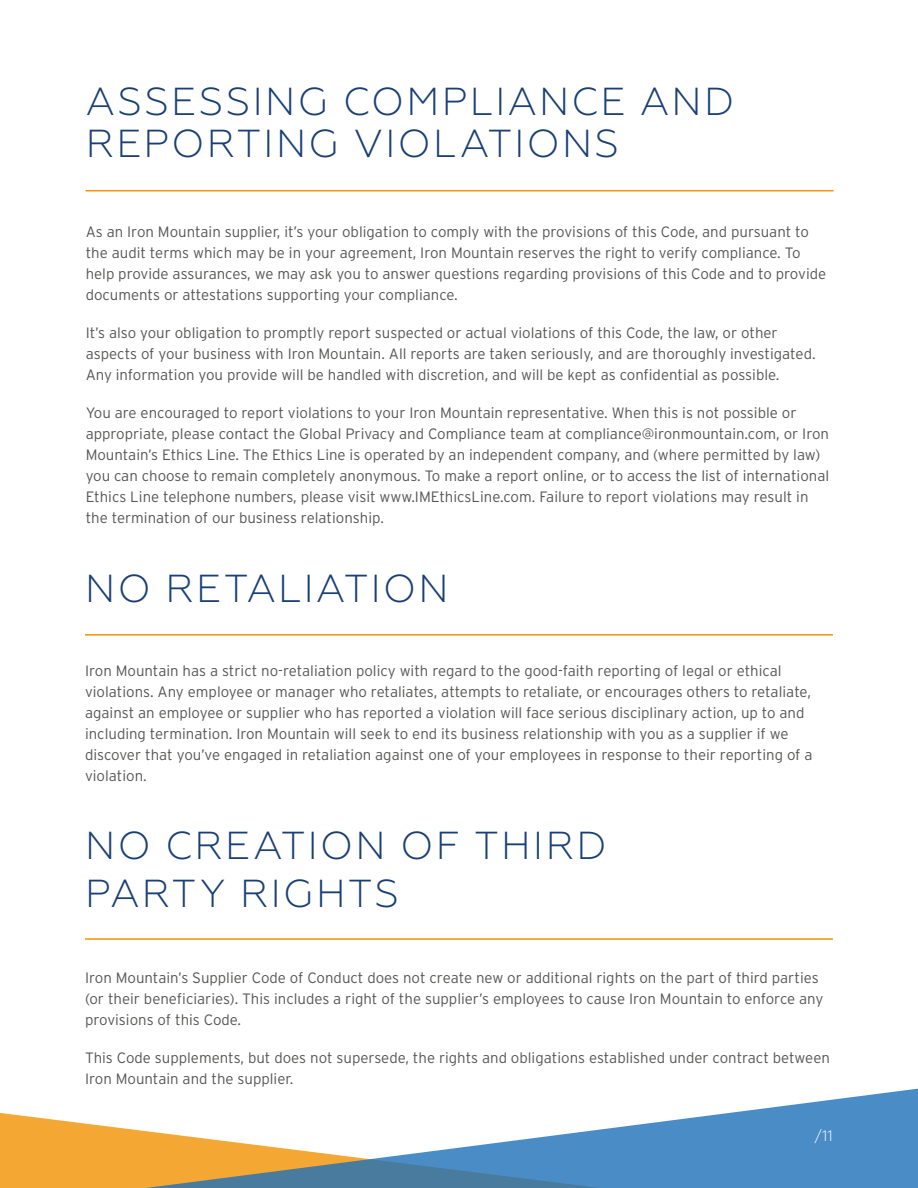
<style>
.page{position:relative;width:918px;height:1188px;background:#fff}
.page>*{position:absolute;margin:0;border:0;box-sizing:border-box;transform-origin:0 0}
.t1{font:300 39px/42px "Geometria";letter-spacing:.06em;color:#193f76}
.t2{font:300 15px/21px "Interstate";color:#575756}
.t3{font:300 15px "Geometria";color:#fff}
</style>
<div class="page">
<svg style="left:0;top:1088px;width:918px;height:100px"></svg>
<hr style="left:86px;top:190px;width:748px;height:1px;background:#f39200">
<hr style="left:85px;top:634px;width:748px;height:2px;background:#f39200">
<hr style="left:85px;top:938px;width:748px;height:2px;background:#f39200">
<h1 class="t1" style="left:86px;top:81px;width:650px">ASSESSING COMPLIANCE AND<br>REPORTING VIOLATIONS</h1>
<p class="t2" style="left:86px;top:221px;width:742px">As an Iron Mountain supplier, it’s your obligation to comply with the provisions of this Code, and pursuant to the audit terms which may be in your agreement, Iron Mountain reserves the right to verify compliance. To help provide assurances, we may ask you to answer questions regarding provisions of this Code and to provide documents or attestations supporting your compliance.</p>
<p class="t2" style="left:86px;top:322px;width:731px">It’s also your obligation to promptly report suspected or actual violations of this Code, the law, or other aspects of your business with Iron Mountain. All reports are taken seriously, and are thoroughly investigated.<br>Any information you provide will be handled with discretion, and will be kept as confidential as possible.</p>
<p class="t2" style="left:86px;top:402px;width:745px">You are encouraged to report violations to your Iron Mountain representative. When this is not possible or appropriate, please contact the Global Privacy and Compliance team at compliance@ironmountain.com, or Iron Mountain’s Ethics Line. The Ethics Line is operated by an independent company, and (where permitted by law) you can choose to remain completely anonymous. To make a report online, or to access the list of international Ethics Line telephone numbers, please visit www.IMEthicsLine.com. Failure to report violations may result in the termination of our business relationship.</p>
<h1 class="t1" style="left:85px;top:567px;width:365px">NO RETALIATION</h1>
<p class="t2" style="left:85px;top:660px;width:729px">Iron Mountain has a strict no-retaliation policy with regard to the good-faith reporting of legal or ethical violations. Any employee or manager who retaliates, attempts to retaliate, or encourages others to retaliate, against an employee or supplier who has reported a violation will face serious disciplinary action, up to and including termination. Iron Mountain will seek to end its business relationship with you as a supplier if we discover that you’ve engaged in retaliation against one of your employees in response to their reporting of a violation.</p>
<h1 class="t1" style="left:85px;top:822px;width:523px;line-height:48px">NO CREATION OF THIRD<br>PARTY RIGHTS</h1>
<p class="t2" style="left:85px;top:967px;width:740px">Iron Mountain’s Supplier Code of Conduct does not create new or additional rights on the part of third parties (or their beneficiaries). This includes a right of the supplier’s employees to cause Iron Mountain to enforce any provisions of this Code.</p>
<p class="t2" style="left:85px;top:1047px;width:746px">This Code supplements, but does not supersede, the rights and obligations established under contract between<br>Iron Mountain and the supplier.</p>
<p class="t3" style="left:815px;top:1127px;width:20px">/11</p>
</div>
